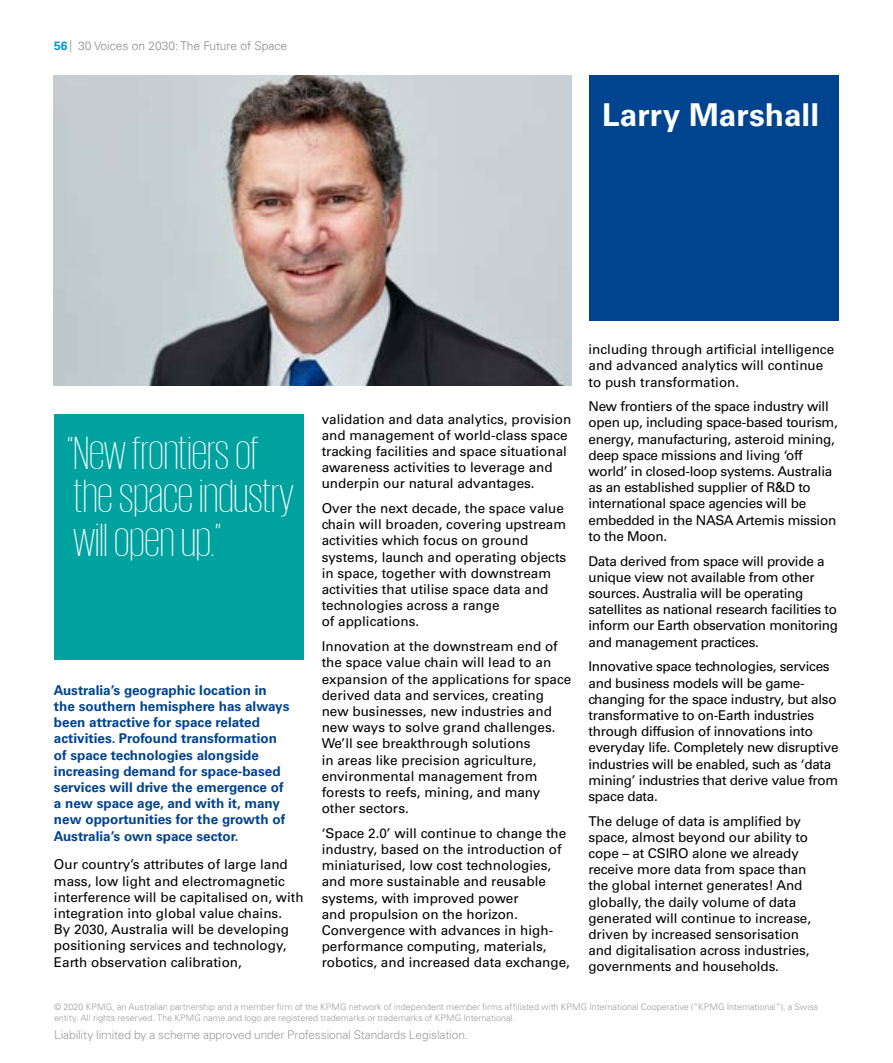
<style>
.page{position:relative;width:893px;height:1063px;background:#fff}
.page>*{position:absolute;margin:0;border:0;box-sizing:border-box;transform-origin:0 0}
.t1{font:200 48px/43.5px "KPMG";color:#fff}
.t2{font:700 31.5px "Univers LT Std";letter-spacing:.005em;color:#fff}
.t3{font:13.5px/16.2px "Univers LT Std";color:#000}
.t4{font:13.5px/16.2px "Univers LT Std";letter-spacing:-.02em;color:#000}
.t5{font:700 13.5px/16.2px "Univers LT Std";color:#00448f}
.t6{font:300 12px "Univers LT Std";letter-spacing:-.01em;color:#9c9c9d}
.t7{font:300 12px "Univers 45";color:#8b8b8b}
.t8{font:300 9px/10.8px "Univers LT Std";color:#9c9c9d}
.s1{font-family:"Univers LT Std";font-weight:700;color:#0095d8}
</style>
<div class="page">
<div style="left:589px;top:76px;width:250px;height:245px;background:#00448f"></div>
<img style="left:54px;top:76px;width:517px;height:310px">
<div style="left:54px;top:414px;width:250px;height:245px;background:#00a2a0"></div>
<p class="t7" style="left:54px;top:39px;width:235px"><span class="s1">56</span> | 30 Voices on 2030: The Future of Space</p>
<h2 class="t2" style="left:602px;top:96px;width:218px">Larry Marshall</h2>
<h1 class="t1" style="left:67px;top:430px;width:228px">“New frontiers of the space industry will open up.”</h1>
<p class="t5" style="left:54px;top:682px;width:237px">Australia’s geographic location in the southern hemisphere has always been attractive for space related activities. Profound transformation of space technologies alongside increasing demand for space-based services will drive the emergence of a new space age, and with it, many new opportunities for the growth of Australia’s own space sector.</p>
<p class="t3" style="left:54px;top:857px;width:251px">Our country’s attributes of large land mass, low light and electromagnetic interference will be capitalised on, with integration into global value chains.<br>By 2030, Australia will be developing positioning services and technology, Earth observation calibration,</p>
<p class="t3" style="left:322px;top:411px;width:251px">validation and data analytics, provision and management of world-class space tracking facilities and space situational awareness activities to leverage and underpin our natural advantages.</p>
<p class="t3" style="left:322px;top:500px;width:246px">Over the next decade, the space value chain will broaden, covering upstream activities which focus on ground systems, launch and operating objects in space, together with downstream activities that utilise space data and technologies across a range<br>of applications.</p>
<p class="t3" style="left:322px;top:638px;width:251px">Innovation at the downstream end of the space value chain will lead to an expansion of the applications for space derived data and services, creating new businesses, new industries and new ways to solve grand challenges.<br>We’ll see breakthrough solutions<br>in areas like precision agriculture, environmental management from forests to reefs, mining, and many other sectors.</p>
<p class="t3" style="left:322px;top:825px;width:250px">‘Space 2.0’ will continue to change the industry, based on the introduction of miniaturised, low cost technologies, and more sustainable and reusable systems, with improved power<br>and propulsion on the horizon.<br>Convergence with advances in high&shy;performance computing, materials, robotics, and increased data exchange,</p>
<p class="t3" style="left:588px;top:341px;width:247px">including through artificial intelligence and advanced analytics will continue to push transformation.</p>
<p class="t4" style="left:588px;top:398px;width:251px">New frontiers of the space industry will open up, including space-based tourism, energy, manufacturing, asteroid mining, deep space missions and living ‘off world’ in closed-loop systems. Australia as an established supplier of R&amp;D to international space agencies will be embedded in the NASA Artemis mission to the Moon.</p>
<p class="t4" style="left:588px;top:553px;width:251px">Data derived from space will provide a unique view not available from other sources. Australia will be operating satellites as national research facilities to inform our Earth observation monitoring and management practices.</p>
<p class="t4" style="left:588px;top:658px;width:252px">Innovative space technologies, services and business models will be game&shy;changing for the space industry, but also transformative to on-Earth industries through diffusion of innovations into everyday life. Completely new disruptive industries will be enabled, such as ‘data mining’ industries that derive value from space data.</p>
<p class="t3" style="left:588px;top:813px;width:224px">The deluge of data is amplified by space, almost beyond our ability to cope – at CSIRO alone we already receive more data from space than the global internet generates! And globally, the daily volume of data generated will continue to increase, driven by increased sensorisation and digitalisation across industries, governments and households.</p>
<p class="t8" style="left:54px;top:1001px;width:766px">© 2020 KPMG, an Australian partnership and a member firm of the KPMG network of independent member firms affiliated with KPMG International Cooperative (“KPMG International”), a Swiss entity. All rights reserved. The KPMG name and logo are registered trademarks or trademarks of KPMG International.</p>
<p class="t6" style="left:54px;top:1028px;width:416px">Liability limited by a scheme approved under Professional Standards Legislation.</p>
</div>
